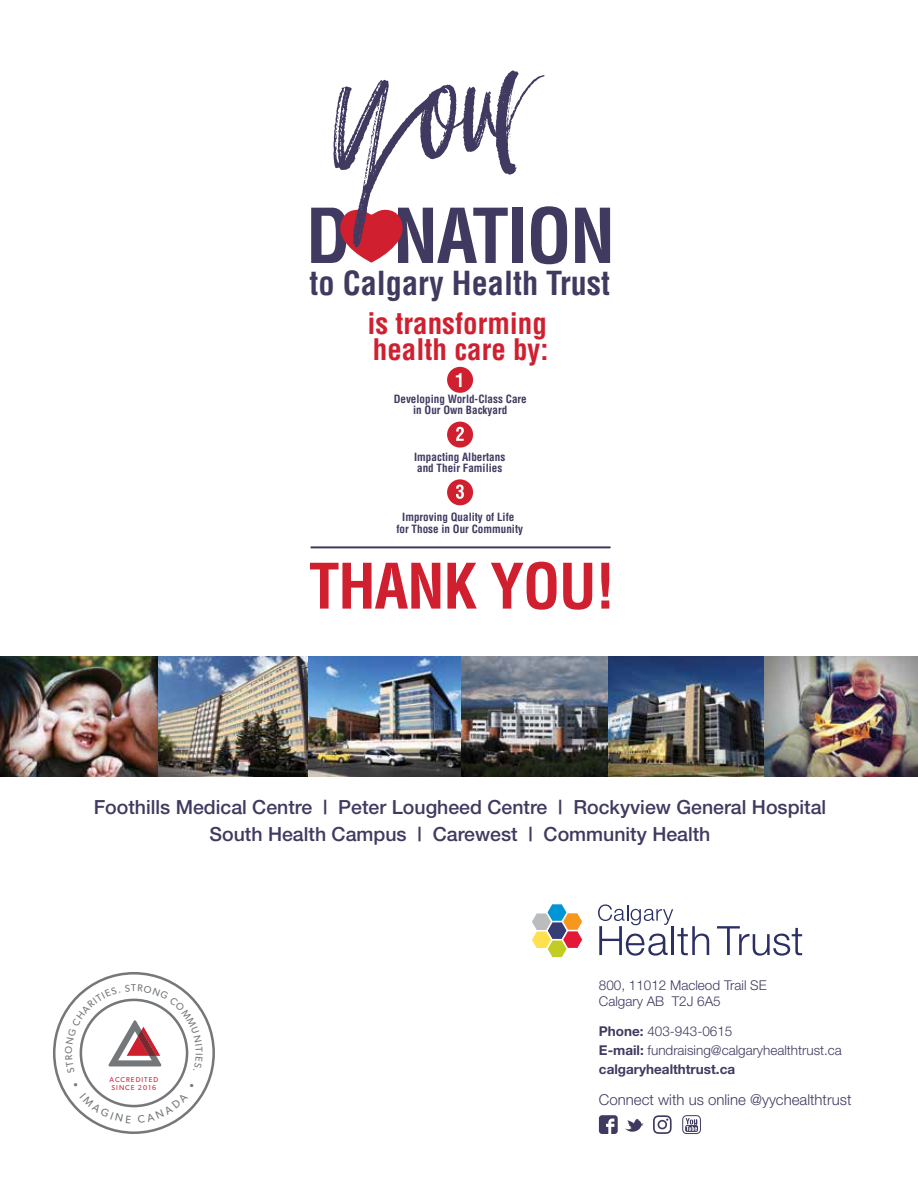
<style>
.page{position:relative;width:918px;height:1188px;background:#fff}
.page>*{position:absolute;margin:0;border:0;box-sizing:border-box;transform-origin:0 0}
.t1{font:260.55px "Cest La Vie";color:#403a60}
.t2{font:700 condensed 144.45px "Helvetica";color:#413a60}
.t3{font:700 condensed 73.8px "Helvetica";letter-spacing:-.02em;color:#413a60}
.t4{font:700 condensed 61.05px "Helvetica";letter-spacing:-.02em;color:#d0202f}
.t5{font:700 condensed 32.4px "Helvetica";color:#413a60}
.t6{font:700 condensed 28.95px/26.2px "Helvetica";color:#d0202f}
.t7{font:500 19.5px/27px "Helvetica Neue";color:#403a60;text-align:center}
.t8{font:300 15px "Helvetica Neue";color:#403a60}
.t9{font:300 13.5px/19.2px "Helvetica Neue";color:#403a60}
.t10{font:700 condensed 11.1px/11.2px "Helvetica";color:#413a60;text-align:center}
.t11{font:7.05px/7.6px "Gibson";letter-spacing:.14em;color:#d0202f}
.s1{font-weight:700}
</style>
<div class="page">
<svg style="left:532px;top:904px;width:51px;height:54px"></svg>
<svg style="left:598px;top:904px;width:111px;height:52px"></svg>
<svg style="left:717px;top:926px;width:85px;height:30px"></svg>
<svg style="left:625px;top:1119px;width:19px;height:13px"></svg>
<svg style="left:599px;top:1115px;width:19px;height:19px"></svg>
<svg style="left:653px;top:1115px;width:19px;height:19px"></svg>
<svg style="left:685px;top:1118px;width:13px;height:14px"></svg>
<div style="left:682px;top:1115px;width:19px;height:19px;border:1px solid #403a60;border-radius:4px"></div>
<div style="left:447px;top:367px;width:26px;height:26px;background:#d0202f;border-radius:50%"></div>
<svg style="left:456px;top:373px;width:6px;height:14px"></svg>
<div style="left:447px;top:422px;width:26px;height:26px;background:#d0202f;border-radius:50%"></div>
<svg style="left:456px;top:427px;width:8px;height:14px"></svg>
<div style="left:447px;top:479px;width:26px;height:26px;background:#d0202f;border-radius:50%"></div>
<svg style="left:456px;top:485px;width:8px;height:14px"></svg>
<hr style="left:311px;top:546px;width:299px;height:2px;background:#413a60">
<svg style="left:340px;top:210px;width:63px;height:53px"></svg>
<img style="left:0;top:657px;width:309px;height:120px">
<img style="left:309px;top:657px;width:609px;height:120px">
<svg style="left:53px;top:972px;width:162px;height:162px"></svg>
<h1 class="t1" style="left:329px;top:-25px;width:353px;rotate:-4deg">y o ur</h1>
<h2 class="t2" style="left:296px;top:57px;width:321px">YOUR</h2>
<h3 class="t3" style="left:306px;top:191px;width:311px">D NATION</h3>
<h3 class="t5" style="left:309px;top:263px;width:302px">to Calgary Health Trust</h3>
<h3 class="t6" style="left:367px;top:310px;width:183px">is transforming health care by:</h3>
<p class="t10" style="left:394px;top:393px;width:135px">Developing World-Class Care in Our Own Backyard</p>
<p class="t10" style="left:414px;top:451px;width:93px;text-align:left">Impacting Albertans and Their Families</p>
<p class="t10" style="left:396px;top:512px;width:128px">Improving Quality of Life for Those in Our Community</p>
<h3 class="t4" style="left:309px;top:549px;width:308px">THANK YOU!</h3>
<h3 class="t7" style="left:94px;top:793px;width:734px">Foothills Medical Centre | Peter Lougheed Centre | Rockyview General Hospital<br>South Health Campus | Carewest | Community Health</h3>
<p class="t11" style="left:110px;top:1076px;width:50px">ACCREDITED<br>SINCE 2016</p>
<p class="t9" style="left:599px;top:977px;width:169px;line-height:16.2px">800, 11012 Macleod Trail SE<br>Calgary AB T2J 6A5</p>
<p class="t9" style="left:599px;top:1021px;width:245px"><span class="s1">Phone:</span> 403-943-0615<br><span class="s1">E-mail:</span> fundraising@calgaryhealthtrust.ca <span class="s1">calgaryhealthtrust.ca</span></p>
<h3 class="t8" style="left:599px;top:1091px;width:254px">Connect with us online @yychealthtrust</h3>
</div>
